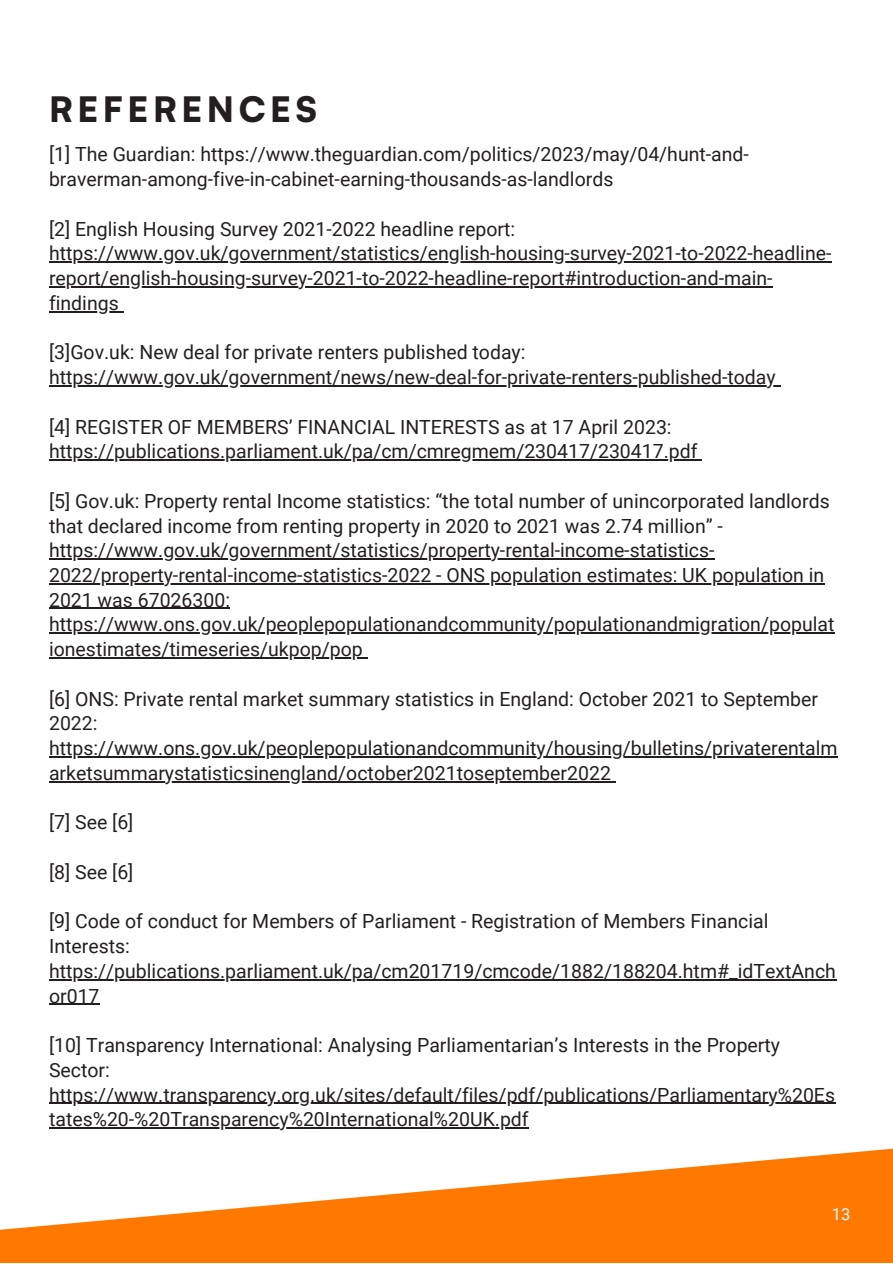
<style>
.page{position:relative;width:893px;height:1264px;background:#fff}
.page>*{position:absolute;margin:0;border:0;box-sizing:border-box;transform-origin:0 0}
.t1{font:900 34.65px "Satoshi";letter-spacing:.13em;color:#231f20}
.t2{font:19.5px/24.8px "Roboto";color:#231f20}
.t3{font:16.5px "Roboto";color:#fff}
</style>
<div class="page">
<svg style="left:0;top:1148px;width:892px;height:114px;fill:#ff7900"></svg>
<hr style="left:49px;top:261px;width:782px;height:1px;background:#231f20">
<hr style="left:49px;top:286px;width:723px;height:1px;background:#231f20">
<hr style="left:49px;top:311px;width:70px;height:1px;background:#231f20">
<hr style="left:49px;top:385px;width:726px;height:1px;background:#231f20">
<hr style="left:49px;top:459px;width:648px;height:1px;background:#231f20">
<hr style="left:49px;top:558px;width:665px;height:1px;background:#231f20">
<hr style="left:49px;top:583px;width:382px;height:1px;background:#231f20">
<hr style="left:431px;top:583px;width:393px;height:1px;background:#231f20">
<hr style="left:49px;top:608px;width:181px;height:1px;background:#231f20">
<hr style="left:49px;top:632px;width:785px;height:1px;background:#231f20">
<hr style="left:49px;top:657px;width:314px;height:1px;background:#231f20">
<hr style="left:49px;top:756px;width:788px;height:1px;background:#231f20">
<hr style="left:49px;top:781px;width:562px;height:1px;background:#231f20">
<hr style="left:49px;top:978px;width:787px;height:2px;background:#231f20">
<hr style="left:49px;top:1003px;width:51px;height:1px;background:#231f20">
<hr style="left:49px;top:1102px;width:786px;height:1px;background:#231f20">
<hr style="left:49px;top:1127px;width:479px;height:1px;background:#231f20">
<p class="t1" style="left:49px;top:87px;width:269px">REFERENCES</p>
<p class="t2" style="left:49px;top:142px;width:701px">[1] The Guardian: https://www.theguardian.com/politics/2023/may/04/hunt-and&shy;braverman-among-five-in-cabinet-earning-thousands-as-landlords</p>
<p class="t2" style="left:49px;top:216px;width:783px">[2] English Housing Survey 2021-2022 headline report: https://www.gov.uk/government/statistics/english-housing-survey-2021-to-2022-headline&shy;report/english-housing-survey-2021-to-2022-headline-report#introduction-and-main&shy;findings</p>
<p class="t2" style="left:49px;top:340px;width:478px">[3]Gov.uk: New deal for private renters published today:</p>
<p class="t2" style="left:49px;top:365px;width:728px">https://www.gov.uk/government/news/new-deal-for-private-renters-published-today</p>
<p class="t2" style="left:49px;top:414px;width:650px">[4] REGISTER OF MEMBERS’ FINANCIAL INTERESTS as at 17 April 2023: https://publications.parliament.uk/pa/cm/cmregmem/230417/230417.pdf</p>
<p class="t2" style="left:49px;top:488px;width:786px">[5] Gov.uk: Property rental Income statistics: “the total number of unincorporated landlords that declared income from renting property in 2020 to 2021 was 2.74 million” - https://www.gov.uk/government/statistics/property-rental-income-statistics-2022/property-rental-income-statistics-2022 - ONS population estimates: UK population in 2021 was 67026300: https://www.ons.gov.uk/peoplepopulationandcommunity/populationandmigration/populat ionestimates/timeseries/ukpop/pop</p>
<p class="t2" style="left:49px;top:686px;width:790px">[6] ONS: Private rental market summary statistics in England: October 2021 to September 2022: https://www.ons.gov.uk/peoplepopulationandcommunity/housing/bulletins/privaterentalm arketsummarystatisticsinengland/october2021toseptember2022</p>
<p class="t2" style="left:49px;top:810px;width:86px">[7] See [6]</p>
<p class="t2" style="left:49px;top:859px;width:86px">[8] See [6]</p>
<p class="t2" style="left:49px;top:909px;width:788px">[9] Code of conduct for Members of Parliament - Registration of Members Financial Interests: https://publications.parliament.uk/pa/cm201719/cmcode/1882/188204.htm#_idTextAnch or017</p>
<p class="t2" style="left:49px;top:1033px;width:787px">[10] Transparency International: Analysing Parliamentarian’s Interests in the Property Sector: https://www.transparency.org.uk/sites/default/files/pdf/publications/Parliamentary%20Es tates%20-%20Transparency%20International%20UK.pdf</p>
<p class="t3" style="left:831px;top:1204px;width:20px">13</p>
</div>
